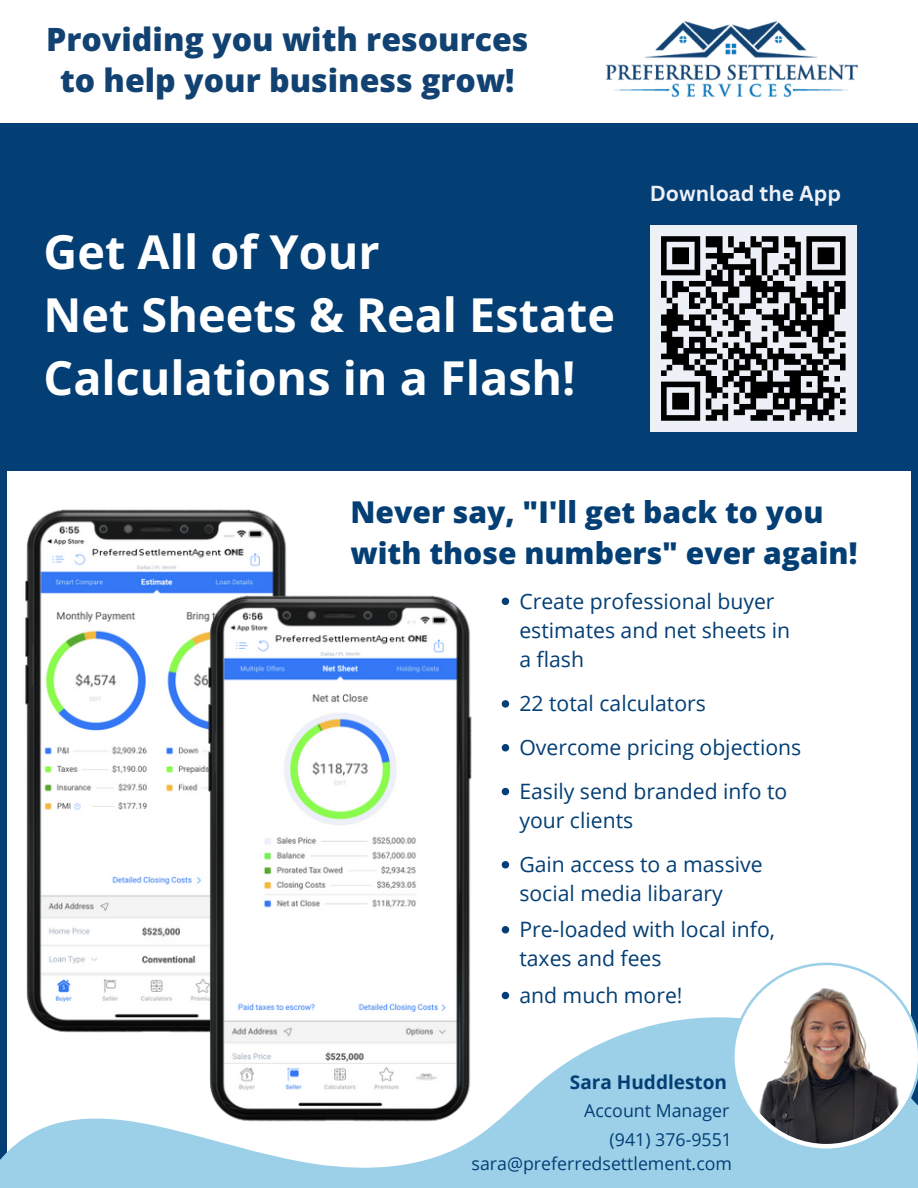
<style>
.page{position:relative;width:918px;height:1188px;background:#033e74}
.page>*{position:absolute;margin:0;border:0;box-sizing:border-box;transform-origin:0 0}
.t1{font:700 46.8px/63px "Open Sans";color:#fff}
.t2{font:800 32.1px/40.5px "Open Sans";color:#114272;text-align:center}
.t3{font:800 30px/41px "Open Sans";color:#033e74}
.t4{font:21.15px/29.4px "Open Sans";color:#033e74}
.t5{font:700 21.15px "Canva Sans";color:#eef0f8}
.t6{font:700 19.05px "Open Sans";color:#033e74}
.t7{font:17.7px "Open Sans";color:#033e74}
</style>
<div class="page">
<div style="left:650px;top:225px;width:207px;height:207px;background:#eef0f8"></div>
<svg style="left:661px;top:236px;width:185px;height:185px"></svg>
<div style="left:0;top:0;width:918px;height:122px;background:#fff"></div>
<img style="left:605px;top:21px;width:253px;height:77px">
<div style="left:7px;top:471px;width:904px;height:717px;background:#fff"></div>
<svg style="left:0;top:962px;width:918px;height:226px;fill:#9bd0e8"></svg>
<img style="left:0;top:509px;width:287px;height:553px">
<img style="left:173px;top:559px;width:341px;height:592px">
<svg style="left:502px;top:598px;width:7px;height:7px"></svg>
<svg style="left:502px;top:700px;width:7px;height:8px"></svg>
<svg style="left:502px;top:744px;width:7px;height:7px"></svg>
<svg style="left:502px;top:788px;width:7px;height:7px"></svg>
<svg style="left:502px;top:861px;width:7px;height:7px"></svg>
<svg style="left:502px;top:926px;width:7px;height:7px"></svg>
<svg style="left:502px;top:992px;width:7px;height:7px"></svg>
<svg style="left:732px;top:963px;width:186px;height:188px"></svg>
<div style="left:735px;top:965px;width:183px;height:184px;background:#fff;border-radius:50%"></div>
<img style="left:739px;top:970px;width:174px;height:174px;border-radius:50%">
<p class="t2" style="left:46px;top:19px;width:484px">Providing you with resources to help your business grow!</p>
<p class="t1" style="left:44px;top:220px;width:338px">Get All of Your</p>
<p class="t1" style="left:44px;top:283px;width:573px">Net Sheets &amp; Real Estate<br>Calculations in a Flash!</p>
<p class="t5" style="left:650px;top:179px;width:193px">Download the App</p>
<p class="t3" style="left:350px;top:491px;width:509px">Never say, "I'll get back to you with those numbers" ever again!</p>
<p class="t4" style="left:519px;top:586px;width:272px">Create professional buyer estimates and net sheets in a flash</p>
<p class="t4" style="left:519px;top:688px;width:188px">22 total calculators</p>
<p class="t4" style="left:519px;top:732px;width:284px">Overcome pricing objections</p>
<p class="t4" style="left:519px;top:776px;width:269px">Easily send branded info to your clients</p>
<p class="t4" style="left:519px;top:849px;width:245px">Gain access to a massive social media libarary</p>
<p class="t4" style="left:519px;top:914px;width:257px">Pre-loaded with local info, taxes and fees</p>
<p class="t4" style="left:519px;top:980px;width:165px">and much more!</p>
<p class="t6" style="left:570px;top:1069px;width:159px">Sara Huddleston</p>
<p class="t7" style="left:584px;top:1098px;width:147px">Account Manager</p>
<p class="t7" style="left:610px;top:1127px;width:124px">(941) 376-9551</p>
<p class="t7" style="left:472px;top:1151px;width:262px">sara@preferredsettlement.com</p>
<p class="t7" style="left:655px;top:1127px;width:78px">662 4990</p>
<p class="t7" style="left:453px;top:1151px;width:46px">jessic</p>
</div>
